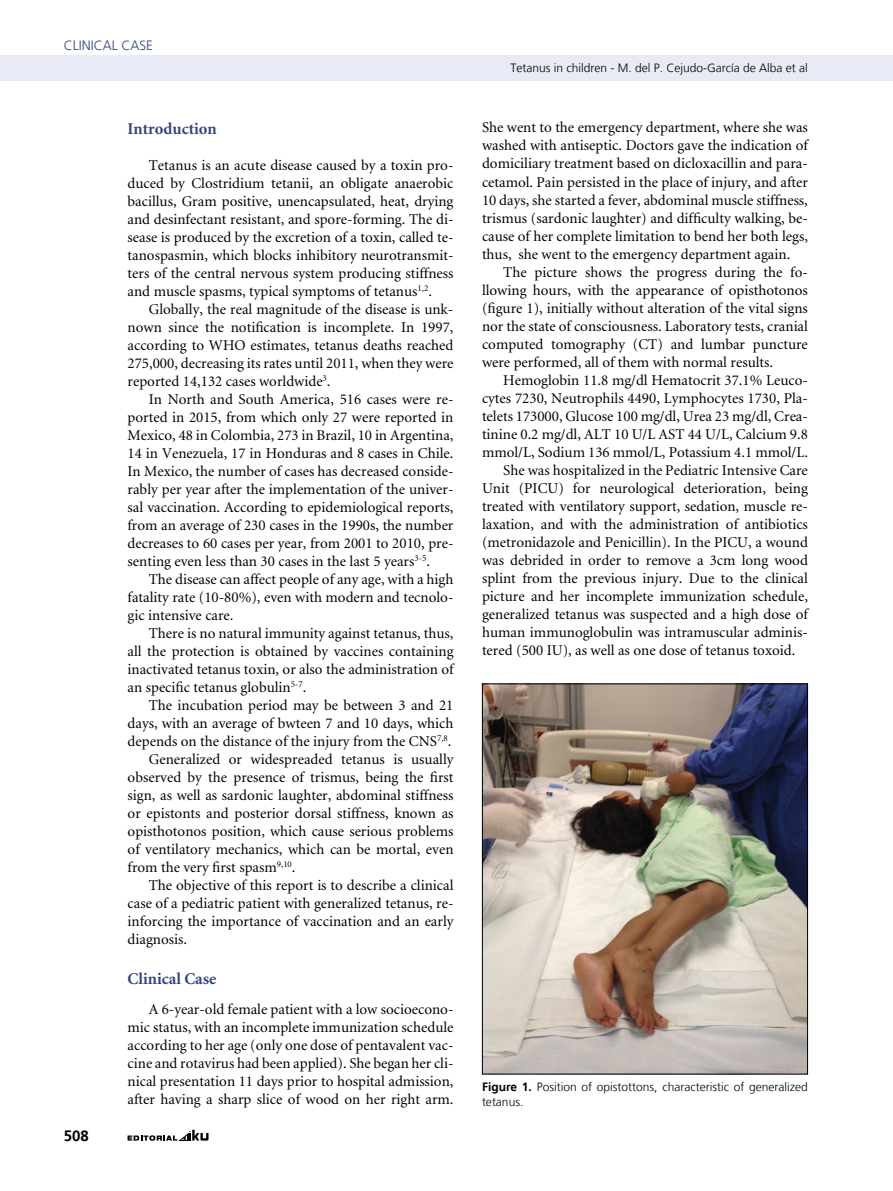
<style>
.page{position:relative;width:893px;height:1191px;background:#fff}
.page>*{position:absolute;margin:0;border:0;box-sizing:border-box;transform-origin:0 0}
.t1{font:700 16.5px "Minion";color:#314282}
.t2{font:15px/18px "Minion";color:#000;text-align:justify}
.t3{font:700 15px "Frutiger LT";color:#000}
.t4{font:300 13.5px "Frutiger LT";color:#314282}
.t5{font:300 12px/15px "Frutiger LT";color:#000}
.s1{font-weight:700}
</style>
<div class="page">
<div style="left:0;top:55px;width:893px;height:26px;background:#e8eaf6"></div>
<svg style="left:128px;top:1129px;width:81px;height:11px"></svg>
<img style="left:484px;top:685px;width:322px;height:387px">
<div style="left:482px;top:683px;width:326px;height:391px;border:1px solid #000"></div>
<p class="t4" style="left:64px;top:38px;width:22px">Clinic</p>
<p class="t4" style="left:103px;top:38px;width:52px">al Case</p>
<p class="t3" style="left:64px;top:1126px;width:27px">508</p>
<p class="t1" style="left:128px;top:120px;width:91px">Introduction</p>
<p class="t2" style="left:128px;top:156px;width:327px;text-indent:21px">Tetanus is an acute disease caused by a toxin pro&shy;duced by Clostridium tetanii, an obligate anaerobic bacillus, Gram positive, unencapsulated, heat, drying and desinfectant resistant, and spore-forming. The di&shy;sease is produced by the excretion of a toxin, called te&shy;tanospasmin, which blocks inhibitory neurotransmit&shy;ters of the central nervous system producing stiffness and muscle spasms, typical symptoms of tetanus<sup>1,2</sup>.</p>
<p class="t2" style="left:128px;top:300px;width:327px;text-indent:21px">Globally, the real magnitude of the disease is unk&shy;nown since the notification is incomplete. In 1997, according to WHO estimates, tetanus deaths reached 275,000, decreasing its rates until 2011, when they were reported 14,132 cases worldwide<sup>3</sup>.</p>
<p class="t2" style="left:128px;top:390px;width:327px;text-indent:21px">In North and South America, 516 cases were re&shy;ported in 2015, from which only 27 were reported in Mexico, 48 in Colombia, 273 in Brazil, 10 in Argentina, 14 in Venezuela, 17 in Honduras and 8 cases in Chile.<br>In Mexico, the number of cases has decreased conside&shy;rably per year after the implementation of the univer&shy;sal vaccination. According to epidemiological reports, from an average of 230 cases in the 1990s, the number decreases to 60 cases per year, from 2001 to 2010, pre&shy;senting even less than 30 cases in the last 5 years<sup>3-5</sup>.</p>
<p class="t2" style="left:128px;top:570px;width:327px;text-indent:21px">The disease can affect people of any age, with a high fatality rate (10-80%), even with modern and tecnolo&shy;gic intensive care.</p>
<p class="t2" style="left:128px;top:624px;width:327px;text-indent:21px">There is no natural immunity against tetanus, thus, all the protection is obtained by vaccines containing inactivated tetanus toxin, or also the administration of an specific tetanus globulin<sup>5-7</sup>.</p>
<p class="t2" style="left:149px;top:696px;width:306px">The incubation period may be between 3 and 21</p>
<p class="t2" style="left:128px;top:714px;width:327px">days, with an average of bwteen 7 and 10 days, which</p>
<p class="t2" style="left:128px;top:732px;width:325px">depends on the distance of the injury from the CNS<sup>7,8</sup>.</p>
<p class="t2" style="left:149px;top:750px;width:306px">Generalized or widespreaded tetanus is usually</p>
<p class="t2" style="left:128px;top:768px;width:327px">observed by the presence of trismus, being the first</p>
<p class="t2" style="left:128px;top:786px;width:327px">sign, as well as sardonic laughter, abdominal stiffness</p>
<p class="t2" style="left:128px;top:804px;width:327px">or epistonts and posterior dorsal stiffness, known as</p>
<p class="t2" style="left:128px;top:822px;width:327px">opisthotonos position, which cause serious problems</p>
<p class="t2" style="left:128px;top:840px;width:327px">of ventilatory mechanics, which can be mortal, even</p>
<p class="t2" style="left:128px;top:858px;width:169px">from the very first spasm<sup>9,10</sup>.</p>
<p class="t2" style="left:149px;top:876px;width:306px">The objective of this report is to describe a clinical</p>
<p class="t2" style="left:128px;top:894px;width:327px">case of a pediatric patient with generalized tetanus, re-</p>
<p class="t2" style="left:128px;top:912px;width:327px">inforcing the importance of vaccination and an early</p>
<p class="t2" style="left:128px;top:930px;width:61px">diagnosis.</p>
<p class="t1" style="left:128px;top:970px;width:90px">Clinical Case</p>
<p class="t2" style="left:128px;top:1001px;width:327px;text-indent:21px">A 6-year-old female patient with a low socioecono&shy;mic status, with an incomplete immunization schedule according to her age (only one dose of pentavalent vac&shy;cine and rotavirus had been applied). She began her cli&shy;nical presentation 11 days prior to hospital admission, after having a sharp slice of wood on her right arm.</p>
<p class="t5" style="left:510px;top:61px;width:299px">Tetanus in children - M. del P. Cejudo-García de Alba et al</p>
<p class="t2" style="left:482px;top:119px;width:327px">She went to the emergency department, where she was washed with antiseptic. Doctors gave the indication of domiciliary treatment based on dicloxacillin and para&shy;cetamol. Pain persisted in the place of injury, and after 10 days, she started a fever, abdominal muscle stiffness, trismus (sardonic laughter) and difficulty walking, be&shy;cause of her complete limitation to bend her both legs, thus, she went to the emergency department again.</p>
<p class="t2" style="left:482px;top:263px;width:327px;text-indent:21px">The picture shows the progress during the fo&shy;llowing hours, with the appearance of opisthotonos (figure 1), initially without alteration of the vital signs nor the state of consciousness. Laboratory tests, cranial computed tomography (CT) and lumbar puncture were performed, all of them with normal results.</p>
<p class="t2" style="left:503px;top:371px;width:306px">Hemoglobin 11.8 mg/dl Hematocrit 37.1% Leuco-</p>
<p class="t2" style="left:482px;top:389px;width:327px">cytes 7230, Neutrophils 4490, Lymphocytes 1730, Pla-</p>
<p class="t2" style="left:482px;top:407px;width:327px">telets 173000, Glucose 100 mg/dl, Urea 23 mg/dl, Crea-</p>
<p class="t2" style="left:482px;top:425px;width:327px">tinine 0.2 mg/dl, ALT 10 U/L AST 44 U/L, Calcium 9.8</p>
<p class="t2" style="left:482px;top:443px;width:327px">mmol/L, Sodium 136 mmol/L, Potassium 4.1 mmol/L.</p>
<p class="t2" style="left:503px;top:461px;width:306px">She was hospitalized in the Pediatric Intensive Care</p>
<p class="t2" style="left:482px;top:479px;width:327px">Unit (PICU) for neurological deterioration, being</p>
<p class="t2" style="left:482px;top:497px;width:327px">treated with ventilatory support, sedation, muscle re-</p>
<p class="t2" style="left:482px;top:515px;width:327px">laxation, and with the administration of antibiotics</p>
<p class="t2" style="left:482px;top:533px;width:327px">(metronidazole and Penicillin). In the PICU, a wound</p>
<p class="t2" style="left:482px;top:551px;width:327px">was debrided in order to remove a 3cm long wood</p>
<p class="t2" style="left:482px;top:569px;width:327px">splint from the previous injury. Due to the clinical</p>
<p class="t2" style="left:482px;top:587px;width:327px">picture and her incomplete immunization schedule,</p>
<p class="t2" style="left:482px;top:605px;width:327px">generalized tetanus was suspected and a high dose of</p>
<p class="t2" style="left:482px;top:623px;width:327px">human immunoglobulin was intramuscular adminis-</p>
<p class="t2" style="left:482px;top:641px;width:315px">tered (500 IU), as well as one dose of tetanus toxoid.</p>
<p class="t5" style="left:482px;top:1079px;width:327px"><span class="s1">Figure 1.</span> Position of opistottons, characteristic of generalized tetanus.</p>
</div>
